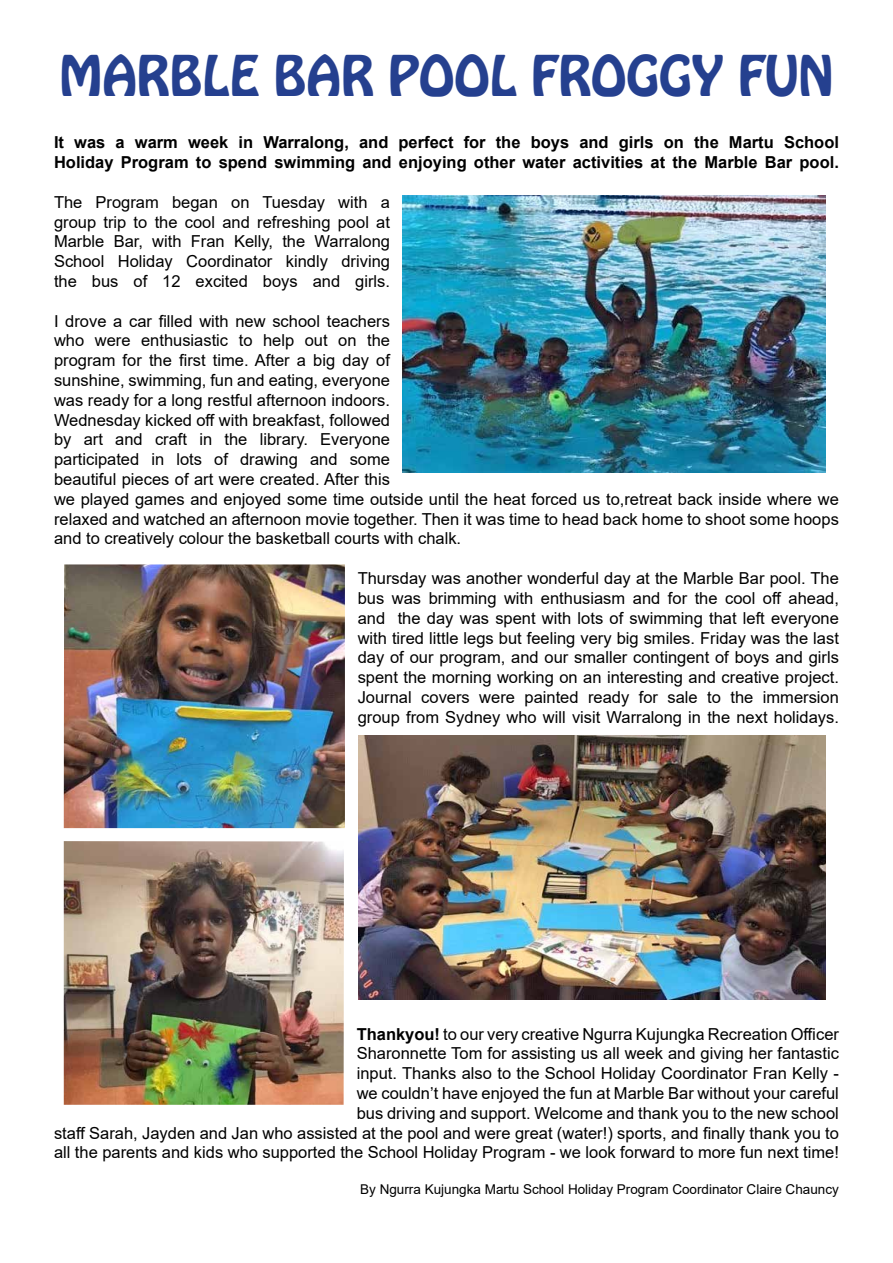
<style>
.page{position:relative;width:893px;height:1263px;background:#fff}
.page>*{position:absolute;margin:0;border:0;box-sizing:border-box;transform-origin:0 0}
.t1{font:49.5px "Hobo Std";color:#25408f}
.t2{font:16.5px/19.8px "Arial";color:#000;text-align:justify}
.t3{font:700 16.5px/19.8px "Arial";color:#000}
.t4{font:13.5px "Arial";color:#000}
.s1{font-weight:700}
</style>
<div class="page">
<img style="left:403px;top:196px;width:423px;height:276px">
<img style="left:64px;top:564px;width:281px;height:264px">
<img style="left:358px;top:736px;width:467px;height:263px">
<img style="left:64px;top:841px;width:280px;height:264px">
<h1 class="t1" style="left:59px;top:42px;width:776px">MARBLE BAR POOL FROGGY FUN</h1>
<p class="t3" style="left:54px;top:133px;width:786px">It was a warm week in Warralong, and perfect for the boys and girls on the Martu School<br>Holiday Program to spend swimming and enjoying other water activities at the Marble Bar pool.</p>
<p class="t2" style="left:54px;top:192px;width:338px">The Program began on Tuesday with a group trip to the cool and refreshing pool at Marble Bar, with Fran Kelly, the Warralong School Holiday Coordinator kindly driving the bus of 12 excited boys and girls.</p>
<p class="t2" style="left:54px;top:311px;width:786px;text-align:left">I drove a car filled with new school teachers<br>who were enthusiastic to help out on the<br>program for the first time. After a big day of<br>sunshine, swimming, fun and eating, everyone<br>was ready for a long restful afternoon indoors.<br>Wednesday kicked off with breakfast, followed<br>by art and craft in the library. Everyone<br>participated in lots of drawing and some<br>beautiful pieces of art were created. After this<br>we played games and enjoyed some time outside until the heat forced us to,retreat back inside where we relaxed and watched an afternoon movie together. Then it was time to head back home to shoot some hoops and to creatively colour the basketball courts with chalk.</p>
<p class="t2" style="left:358px;top:568px;width:483px">Thursday was another wonderful day at the Marble Bar pool. The bus was brimming with enthusiasm and for the cool off ahead, and the day was spent with lots of swimming that left everyone with tired little legs but feeling very big smiles. Friday was the last day of our program, and our smaller contingent of boys and girls spent the morning working on an interesting and creative project.<br>Journal covers were painted ready for sale to the immersion group from Sydney who will visit Warralong in the next holidays.</p>
<p class="t2" style="left:54px;top:1024px;width:786px;text-align:right"><span class="s1">Thankyou!</span> to our very creative Ngurra Kujungka Recreation Officer<br>Sharonnette Tom for assisting us all week and giving her fantastic<br>input. Thanks also to the School Holiday Coordinator Fran Kelly -<br>we couldn’t have enjoyed the fun at Marble Bar without your careful<br>bus driving and support. Welcome and thank you to the new school<br>staff Sarah, Jayden and Jan who assisted at the pool and were great (water!) sports, and finally thank you to all the parents and kids who supported the School Holiday Program - we look forward to more fun next time!</p>
<p class="t4" style="left:360px;top:1180px;width:480px">By Ngurra Kujungka Martu School Holiday Program Coordinator Claire Chauncy</p>
</div>
